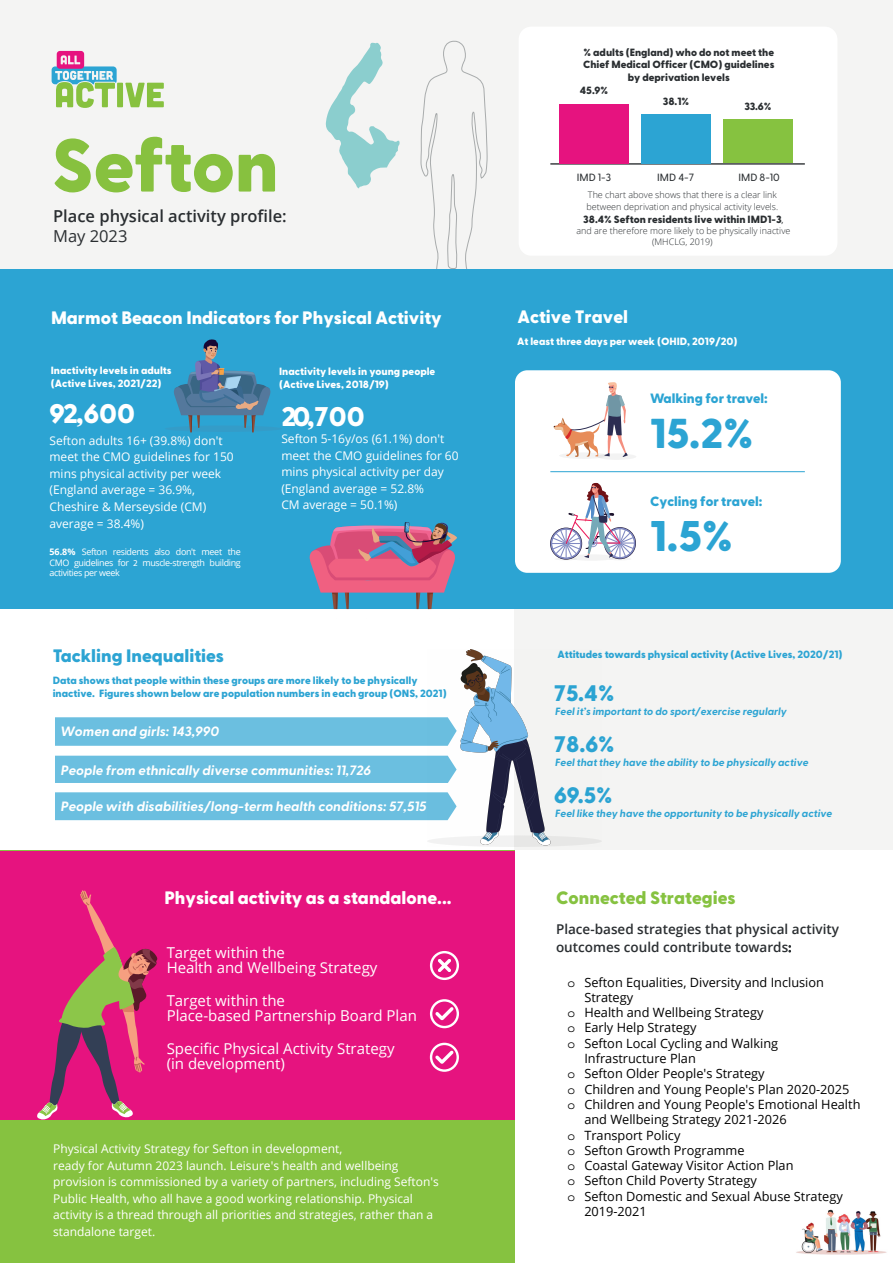
<style>
.page{position:relative;width:893px;height:1263px;background:#fff}
.page>*{position:absolute;margin:0;border:0;box-sizing:border-box;transform-origin:0 0}
.t1{font:800 75px "Greycliff CF";color:#87c13f}
.t2{font:800 42.9px "Greycliff CF";color:#2ca4d3}
.t3{font:800 41.7px "Greycliff CF";color:#2ca4d3}
.t4{font:800 27px "Greycliff CF";color:#fff}
.t5{font:800 22.5px "Greycliff CF";color:#2ca4d3}
.t6{font:800 18px "Greycliff CF";color:#fff}
.t7{font:800 18px "Greycliff CF";color:#2ca4d3}
.t8{font:800 18px "Greycliff CF";color:#86c240}
.t9{font:600 16.5px "Open Sans";color:#2a2e31}
.t10{font:16.5px "Open Sans";color:#2a2e31}
.t11{font:15px/15px "Open Sans";color:#fff}
.t12{font:italic 700 13.5px "Greycliff CF";color:#fff}
.t13{font:600 13.5px/17.9px "Open Sans";color:#2a2e31}
.t14{font:800 13.5px "Greycliff CF";color:#2ca4d3}
.t15{font:12.75px "Open Sans";color:#000}
.t16{font:12px/16.5px "Open Sans";color:#fff}
.t17{font:800 10.5px/12.6px "Greycliff CF";color:#2ca4d3}
.t18{font:italic 700 10.5px "Greycliff CF";color:#2ca4d3}
.t19{font:800 10.5px/12.6px "Greycliff CF";color:#2a2e31;text-align:center}
.t20{font:800 10.5px/13px "Greycliff CF";color:#fff}
.t21{font:500 10.5px "Greycliff CF";color:#2a2e31}
.t22{font:300 9px/12px "Open Sans";color:#2a2e31}
.t23{font:9px/10.8px "Open Sans";letter-spacing:-.04em;color:#fff;text-align:justify}
.s1{font-weight:700}
.s2{font-family:"Myriad Pro"}
.s3{font-family:"Myriad Pro";font-weight:400;font-size:9px}
.s4{font-family:"Myriad Pro";font-weight:400}
.s5{font-family:"Courier Std"}
</style>
<div class="page">
<div style="left:0;top:0;width:893px;height:315px;background:#f4f4f3"></div>
<div style="left:117px;top:83px;width:6px;height:24px;background:#87c13f"></div>
<svg style="left:125px;top:83px;width:39px;height:24px"></svg>
<svg style="left:52px;top:51px;width:65px;height:57px"></svg>
<div style="left:519px;top:27px;width:318px;height:229px;background:#fff;border-radius:13px"></div>
<hr style="left:550px;top:163px;width:255px;height:2px;background:#2a2e31">
<div style="left:723px;top:120px;width:70px;height:43px;background:#86c240"></div>
<div style="left:641px;top:114px;width:70px;height:49px;background:#2ca4d3"></div>
<div style="left:559px;top:104px;width:70px;height:59px;background:#e6137f"></div>
<svg style="left:326px;top:42px;width:74px;height:146px"></svg>
<svg style="left:421px;top:41px;width:66px;height:229px"></svg>
<div style="left:514px;top:597px;width:379px;height:265px;background:#f4f4f3"></div>
<div style="left:0;top:851px;width:893px;height:412px;background:#fff"></div>
<div style="left:0;top:851px;width:515px;height:412px;background:#86c240"></div>
<div style="left:0;top:851px;width:515px;height:268px;background:#e6137f"></div>
<svg style="left:37px;top:890px;width:122px;height:230px"></svg>
<svg style="left:430px;top:999px;width:29px;height:29px"></svg>
<svg style="left:430px;top:951px;width:29px;height:29px"></svg>
<div style="left:0;top:270px;width:893px;height:339px;background:#2ca4d3"></div>
<div style="left:515px;top:370px;width:326px;height:203px;background:#fff;border-radius:12px"></div>
<div style="left:559px;top:452px;width:49px;height:7px;background:#f3f3f3;border-radius:50%"></div>
<div style="left:597px;top:453px;width:39px;height:7px;background:#f3f3f3;border-radius:50%"></div>
<svg style="left:554px;top:382px;width:74px;height:75px"></svg>
<div style="left:567px;top:554px;width:49px;height:7px;background:#f7f7f7;border-radius:50%"></div>
<svg style="left:550px;top:482px;width:86px;height:78px"></svg>
<hr style="left:550px;top:471px;width:255px;height:1px;background:#2ca4d3">
<div style="left:55px;top:717px;width:372px;height:29px;background:#6bbfe0"></div>
<div style="left:55px;top:792px;width:372px;height:28px;background:#6bbfe0"></div>
<div style="left:55px;top:756px;width:372px;height:27px;background:#6bbfe0"></div>
<div style="left:165px;top:425px;width:117px;height:7px;background:#349cc8;border-radius:50%"></div>
<svg style="left:174px;top:339px;width:97px;height:94px"></svg>
<svg style="left:309px;top:522px;width:148px;height:87px"></svg>
<svg style="left:430px;top:1043px;width:29px;height:29px"></svg>
<img style="left:796px;top:1209px;width:91px;height:46px">
<img style="left:427px;top:649px;width:174px;height:198px">
<h1 class="t1" style="left:52px;top:108px;width:229px">Sefton</h1>
<h3 class="t9" style="left:53px;top:205px;width:235px">Place physical activity profile:</h3>
<h3 class="t10" style="left:53px;top:225px;width:76px">May 2023</h3>
<h3 class="t6" style="left:51px;top:304px;width:392px">Marmot Beacon Indicators for Physical Activity</h3>
<p class="t20" style="left:51px;top:364px;width:122px">Inactivity levels in adults (Active Lives, 2021/22)</p>
<h3 class="t4" style="left:49px;top:393px;width:87px">92,600</h3>
<p class="t16" style="left:49px;top:432px;width:186px">Sefton adults 16+ (39.8%) don't meet the CMO guidelines for 150 mins physical activity per week (England average = 36.9%,<br>Cheshire &amp; Merseyside (CM) average = 38.4%)</p>
<p class="t23" style="left:49px;top:546px;width:193px"><span class="s1">56.8%</span> Sefton residents also don't meet the CMO guidelines for <span class="s2">2</span> muscle-strength building activities per week</p>
<p class="t20" style="left:279px;top:364px;width:158px">Inactivity levels in young people (Active Lives, 2018/19)</p>
<h3 class="t4" style="left:281px;top:396px;width:85px">20,700</h3>
<p class="t16" style="left:281px;top:430px;width:179px">Sefton 5-16y/os (61.1%) don't meet the CMO guidelines for 60 mins physical activity per day (England average = 52.8%<br>CM average = 50.1%)</p>
<h3 class="t7" style="left:53px;top:642px;width:173px">Tackling Inequalities</h3>
<p class="t17" style="left:53px;top:674px;width:396px">Data shows that people within these groups are more likely to be physically inactive. Figures shown below are population numbers in each group (ONS, 2021)</p>
<p class="t12" style="left:60px;top:721px;width:160px">Women and girls: 143,990</p>
<p class="t12" style="left:61px;top:760px;width:312px">People from ethnically diverse communities: 11,726</p>
<p class="t12" style="left:61px;top:796px;width:367px">People with disabilities/long-term health conditions: 57,515</p>
<h3 class="t6" style="left:165px;top:884px;width:289px">Physical activity as a standalone...</h3>
<p class="t11" style="left:167px;top:945px;width:212px">Target within the<br>Health and Wellbeing Strategy</p>
<p class="t11" style="left:167px;top:993px;width:252px">Target within the<br>Place-based Partnership Board Plan</p>
<p class="t11" style="left:167px;top:1041px;width:229px">Specific Physical Activity Strategy (in development)</p>
<p class="t16" style="left:53px;top:1140px;width:387px">Physical Activity Strategy for Sefton in development,<br>ready for Autumn 2023 launch. Leisure's health and wellbeing provision is commissioned by a variety of partners, including Sefton's Public Health, who all have a good working relationship. Physical activity is a thread through all priorities and strategies, rather than a standalone target.</p>
<p class="t19" style="left:583px;top:45px;width:193px">% adults (England) who do not meet the<br>Chief Medical Officer (CMO) guidelines by deprivation levels</p>
<p class="t19" style="left:580px;top:84px;width:30px">45.9%</p>
<p class="t19" style="left:663px;top:94px;width:28px">38.1%</p>
<p class="t19" style="left:744px;top:100px;width:29px">33.6%</p>
<p class="t21" style="left:577px;top:170px;width:36px">IMD 1-3</p>
<p class="t21" style="left:657px;top:170px;width:38px">IMD 4-7</p>
<p class="t21" style="left:738px;top:170px;width:43px">IMD 8-10</p>
<p class="t22" style="left:586px;top:188px;width:193px">The chart above shows that there is a clear link between deprivation and physical activity levels.</p>
<p class="t19" style="left:583px;top:212px;width:202px">38.4% Sefton residents live within IMD1-3<span class="s3">,</span></p>
<p class="t22" style="left:576px;top:226px;width:216px;line-height:10.5px;text-align:center">and are therefore more likely to be physically inactive (MHCLG, 2019)</p>
<h3 class="t6" style="left:517px;top:303px;width:112px">Active Travel</h3>
<p class="t20" style="left:517px;top:334px;width:222px">At least three days per week (OHID, 2019/20)</p>
<p class="t14" style="left:650px;top:387px;width:119px">Walking for travel:</p>
<h3 class="t3" style="left:650px;top:402px;width:105px">15.2%</h3>
<p class="t14" style="left:650px;top:490px;width:114px">Cycling for travel:</p>
<h2 class="t2" style="left:650px;top:503px;width:84px">1.5%</h2>
<p class="t17" style="left:557px;top:647px;width:287px">Attitudes towards physical activity (Active Lives, 2020/21)</p>
<h3 class="t5" style="left:554px;top:676px;width:62px">75.4%</h3>
<p class="t18" style="left:555px;top:703px;width:233px">Feel it’s important to do sport/exercise regularly</p>
<h3 class="t5" style="left:554px;top:727px;width:62px">78.6%</h3>
<p class="t18" style="left:555px;top:755px;width:255px">Feel that they have the ability to be physically active</p>
<h3 class="t5" style="left:554px;top:778px;width:60px">69.5%</h3>
<p class="t18" style="left:555px;top:806px;width:278px">Feel like they have the opportunity to be physically active</p>
<h3 class="t8" style="left:556px;top:883px;width:181px">Connected Strategies</h3>
<p class="t13" style="left:556px;top:920px;width:284px">Place-based strategies that physical activity outcomes could contribute towards<span class="s4">:</span></p>
<p class="t15" style="left:567px;top:973px;width:258px"><span class="s5">o</span> Sefton Equalities, Diversity and Inclusion</p>
<p class="t15" style="left:584px;top:988px;width:50px">Strategy</p>
<p class="t15" style="left:567px;top:1004px;width:198px"><span class="s5">o</span> Health and Wellbeing Strategy</p>
<p class="t15" style="left:567px;top:1019px;width:131px"><span class="s5">o</span> Early Help Strategy</p>
<p class="t15" style="left:567px;top:1034px;width:212px"><span class="s5">o</span> Sefton Local Cycling and Walking</p>
<p class="t15" style="left:584px;top:1050px;width:113px">Infrastructure Plan</p>
<p class="t15" style="left:567px;top:1065px;width:199px"><span class="s5">o</span> Sefton Older People's Strategy</p>
<p class="t15" style="left:567px;top:1080px;width:283px"><span class="s5">o</span> Children and Young People's Plan 2020-2025</p>
<p class="t15" style="left:567px;top:1095px;width:295px"><span class="s5">o</span> Children and Young People's Emotional Health</p>
<p class="t15" style="left:584px;top:1111px;width:204px">and Wellbeing Strategy 2021-2026</p>
<p class="t15" style="left:567px;top:1126px;width:115px"><span class="s5">o</span> Transport Policy</p>
<p class="t15" style="left:567px;top:1141px;width:179px"><span class="s5">o</span> Sefton Growth Programme</p>
<p class="t15" style="left:567px;top:1157px;width:228px"><span class="s5">o</span> Coastal Gateway Visitor Action Plan</p>
<p class="t15" style="left:567px;top:1172px;width:191px"><span class="s5">o</span> Sefton Child Poverty Strategy</p>
<p class="t15" style="left:567px;top:1187px;width:277px"><span class="s5">o</span> Sefton Domestic and Sexual Abuse Strategy</p>
<p class="t15" style="left:584px;top:1203px;width:64px">2019-2021</p>
</div>
